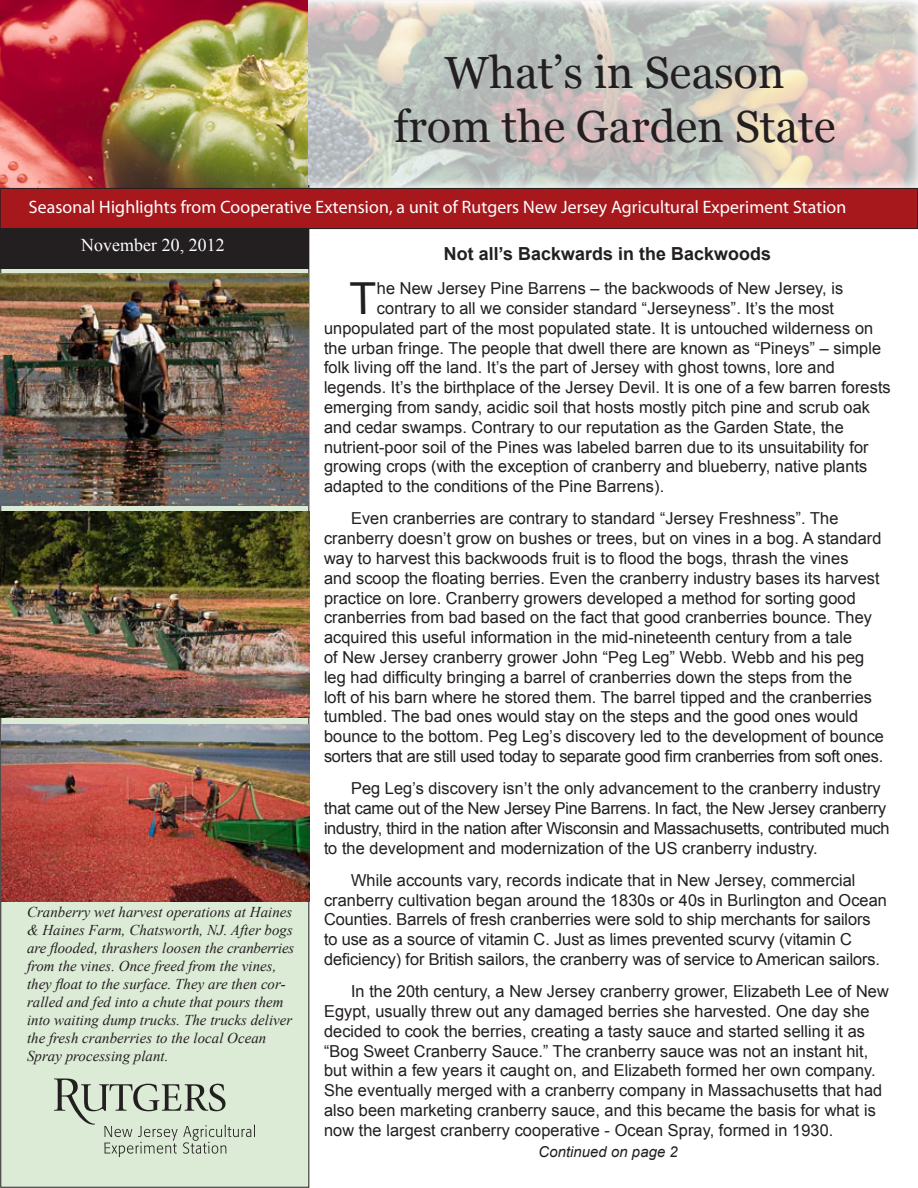
<style>
.page{position:relative;width:918px;height:1188px;background:#fff}
.page>*{position:absolute;margin:0;border:0;box-sizing:border-box;transform-origin:0 0}
.t1{font:45px "Georgia";color:#231f20}
.Body_Text{font:44.1px "Arial";color:#231f20}
.t2{font:18px "Myriad Pro";color:#fff}
.Heading{font:700 18px "Arial";color:#231f20}
.t3{font:18px "Times New Roman";color:#fff}
.Body_Text-2{font:16.5px/19.8px "Arial";color:#231f20}
.Body_Text-3{font:16.5px/19.8px "Arial";letter-spacing:-.02em;color:#231f20}
.t4{font:italic 15px/18px "Times New Roman";color:#231f20}
.Next_page{font:italic 15px "Arial";color:#231f20}
</style>
<div class="page">
<svg style="left:308px;top:0;width:610px;height:188px;background:#ccc7c1"></svg>
<div style="left:1px;top:186px;width:308px;height:1001px;background:#dcebd6"></div>
<svg style="left:54px;top:1078px;width:201px;height:79px"></svg>
<img style="left:0;top:0;width:308px;height:188px">
<div style="left:0;top:188px;width:918px;height:41px;background:#a7181c"></div>
<div style="left:0;top:188px;width:918px;height:41px;border:1px solid #231f20"></div>
<div style="left:0;top:229px;width:308px;height:40px;background:#231f20"></div>
<img style="left:1px;top:724px;width:308px;height:178px">
<img style="left:0;top:274px;width:308px;height:231px">
<img style="left:0;top:512px;width:309px;height:206px">
<p class="t1" style="left:445px;top:45px;width:342px">What’s in Season</p>
<p class="t1" style="left:394px;top:99px;width:444px">from the Garden State</p>
<p class="t2" style="left:29px;top:196px;width:820px">Seasonal Highlights from Cooperative Extension, a unit of Rutgers New Jersey Agricultural Experiment Station</p>
<p class="t3" style="left:81px;top:233px;width:145px">November 20, 2012</p>
<p class="Heading" style="left:444px;top:242px;width:329px">Not all’s Backwards in the Backwoods</p>
<p class="t4" style="left:27px;top:903px;width:269px">Cranberry wet harvest operations at Haines &amp; Haines Farm, Chatsworth, NJ. After bogs are flooded, thrashers loosen the cranberries from the vines. Once freed from the vines, they float to the surface. They are then cor&shy;ralled and fed into a chute that pours them into waiting dump trucks. The trucks deliver the fresh cranberries to the local Ocean Spray processing plant.</p>
<p class="Body_Text" style="left:350px;top:270px;width:30px">T</p>
<p class="Body_Text-2" style="left:377px;top:279px;width:468px">he New Jersey Pine Barrens – the backwoods of New Jersey, is</p>
<p class="Body_Text-2" style="left:377px;top:298px;width:459px">contrary to all we consider standard “Jerseyness”. It’s the most</p>
<p class="Body_Text-2" style="left:324px;top:318px;width:551px">unpopulated part of the most populated state. It is untouched wilderness on</p>
<p class="Body_Text-2" style="left:324px;top:338px;width:559px">the urban fringe. The people that dwell there are known as “Pineys” – simple</p>
<p class="Body_Text-2" style="left:324px;top:358px;width:513px">folk living off the land. It’s the part of Jersey with ghost towns, lore and</p>
<p class="Body_Text-2" style="left:324px;top:378px;width:569px">legends. It’s the birthplace of the Jersey Devil. It is one of a few barren forests</p>
<p class="Body_Text-2" style="left:324px;top:397px;width:548px">emerging from sandy, acidic soil that hosts mostly pitch pine and scrub oak</p>
<p class="Body_Text-2" style="left:324px;top:417px;width:522px">and cedar swamps. Contrary to our reputation as the Garden State, the</p>
<p class="Body_Text-2" style="left:324px;top:437px;width:546px">nutrient-poor soil of the Pines was labeled barren due to its unsuitability for</p>
<p class="Body_Text-2" style="left:324px;top:457px;width:545px">growing crops (with the exception of cranberry and blueberry, native plants</p>
<p class="Body_Text-2" style="left:324px;top:477px;width:342px">adapted to the conditions of the Pine Barrens).</p>
<p class="Body_Text-2" style="left:324px;top:509px;width:562px;text-indent:27px">Even cranberries are contrary to standard “Jersey Freshness”. The cranberry doesn’t grow on bushes or trees, but on vines in a bog. A standard way to harvest this backwoods fruit is to flood the bogs, thrash the vines<br>and scoop the floating berries. Even the cranberry industry bases its harvest practice on lore. Cranberry growers developed a method for sorting good cranberries from bad based on the fact that good cranberries bounce. They acquired this useful information in the mid-nineteenth century from a tale<br>of New Jersey cranberry grower John “Peg Leg” Webb. Webb and his peg leg had difficulty bringing a barrel of cranberries down the steps from the<br>loft of his barn where he stored them. The barrel tipped and the cranberries tumbled. The bad ones would stay on the steps and the good ones would bounce to the bottom. Peg Leg’s discovery led to the development of bounce sorters that are still used today to separate good firm cranberries from soft ones.</p>
<p class="Body_Text-3" style="left:324px;top:779px;width:568px;text-indent:27px">Peg Leg’s discovery isn’t the only advancement to the cranberry industry that came out of the New Jersey Pine Barrens. In fact, the New Jersey cranberry industry, third in the nation after Wisconsin and Massachusetts, contributed much to the development and modernization of the US cranberry industry.</p>
<p class="Body_Text-2" style="left:324px;top:870px;width:565px;text-indent:27px">While accounts vary, records indicate that in New Jersey, commercial cranberry cultivation began around the 1830s or 40s in Burlington and Ocean Counties. Barrels of fresh cranberries were sold to ship merchants for sailors to use as a source of vitamin C. Just as limes prevented scurvy (vitamin C deficiency) for British sailors, the cranberry was of service to American sailors.</p>
<p class="Body_Text-2" style="left:324px;top:982px;width:567px;text-indent:27px">In the 20th century, a New Jersey cranberry grower, Elizabeth Lee of New Egypt, usually threw out any damaged berries she harvested. One day she decided to cook the berries, creating a tasty sauce and started selling it as “Bog Sweet Cranberry Sauce.” The cranberry sauce was not an instant hit, but within a few years it caught on, and Elizabeth formed her own company.<br>She eventually merged with a cranberry company in Massachusetts that had also been marketing cranberry sauce, and this became the basis for what is now the largest cranberry cooperative - Ocean Spray, formed in 1930.</p>
<p class="Next_page" style="left:539px;top:1142px;width:141px">Continued on page 2</p>
</div>
